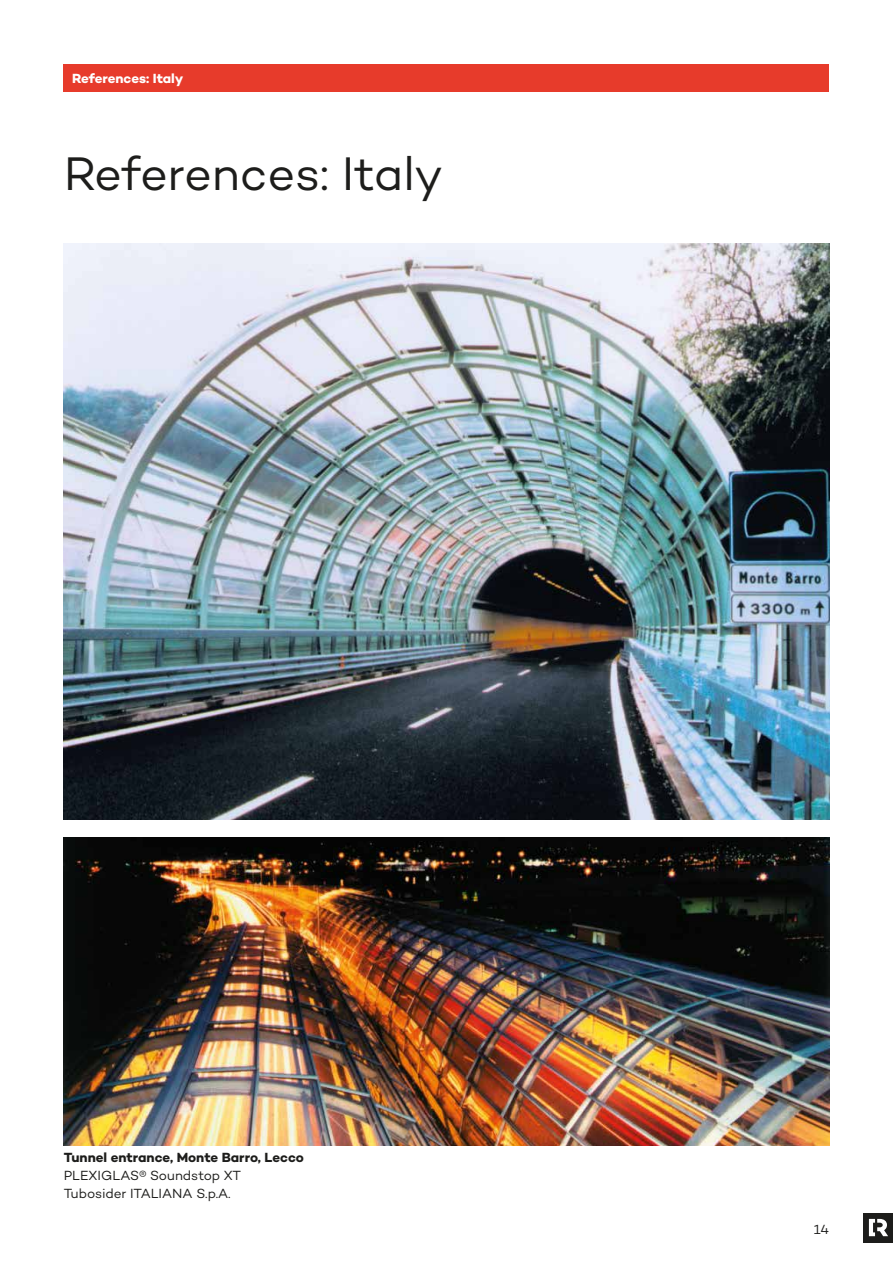
<style>
.page{position:relative;width:893px;height:1263px;background:#fff}
.page>*{position:absolute;margin:0;border:0;box-sizing:border-box;transform-origin:0 0}
.t1{font:48px "Campton";letter-spacing:-.01em;color:#1d1d1b}
.t2{font:13.5px/18px "Campton";color:#1d1d1b}
.t3{font:700 13.5px "Campton";color:#1d1d1b}
.t4{font:700 13.5px "Campton";letter-spacing:-.005em;color:#fff}
</style>
<div class="page">
<div style="left:863px;top:1213px;width:30px;height:29px;background:#1d1d1b"></div>
<svg style="left:869px;top:1219px;width:19px;height:17px"></svg>
<div style="left:64px;top:64px;width:765px;height:27px;background:#e73b2b"></div>
<img style="left:64px;top:838px;width:765px;height:307px">
<img style="left:64px;top:244px;width:765px;height:576px">
<p class="t4" style="left:72px;top:70px;width:112px">References: Italy</p>
<h1 class="t1" style="left:64px;top:144px;width:381px">References: Italy</h1>
<p class="t3" style="left:64px;top:1149px;width:242px">Tunnel entrance, Monte Barro, Lecco</p>
<p class="t2" style="left:64px;top:1166px;width:179px">PLEXIGLAS® Soundstop XT<br>Tubosider ITALIANA S.p.A.</p>
<p class="t2" style="left:814px;top:1220px;width:17px">14</p>
</div>
